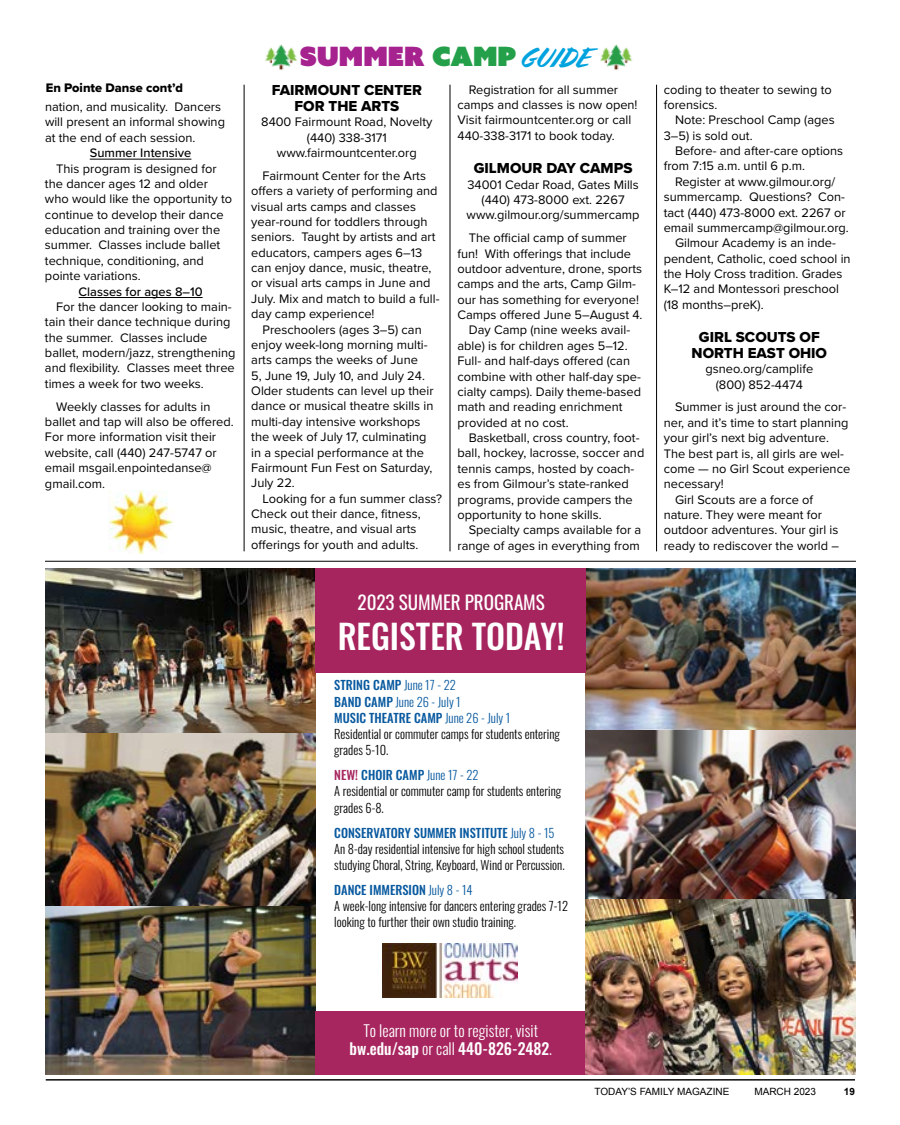
<style>
.page{position:relative;width:900px;height:1125px;background:#fff}
.page>*{position:absolute;margin:0;border:0;box-sizing:border-box;transform-origin:0 0}
.t1{font:500 33.62px "Oswald";color:#fff}
.t2{font:26.62px "Azo Sans Uber";color:#a6228e}
.t3{font:19.12px "Oswald";letter-spacing:-.005em;color:#fff}
.t4{font:300 15.75px/18.8px "Oswald";color:#fff;text-align:center}
.t5{font:15px/15.5px "Proxima Nova Extrabld";color:#000;text-align:center}
.t6{font:12.75px/15.4px "Proxima Nova";color:#000}
.t7{font:500 12.75px "Proxima Nova";color:#000}
.t8{font:12.75px "Proxima Nova Extrabld";color:#000}
.t9{font:300 12.5px/16.2px "Oswald";color:#000}
.t10{font:10px "Arial";color:#000}
.t11{font:700 10px "Arial";color:#000}
.s1{color:#25a04a}
.s2{font-family:"Cortado";font-size:26.75px;color:#00a3de}
.s3{font-weight:500;color:#08599f}
.s4{color:#08599f}
.s5{font-weight:500;color:#a7265f}
.s6{font-weight:500}
</style>
<div class="page">
<hr style="left:46px;top:1080px;width:809px;height:1px;background:#000">
<hr style="left:45px;top:561px;width:811px;height:1px;background:#000">
<img style="left:265px;top:45px;width:33px;height:25px">
<img style="left:600px;top:45px;width:33px;height:25px">
<hr style="left:90px;top:159px;width:101px;height:1px;background:#000">
<hr style="left:79px;top:297px;width:124px;height:1px;background:#000">
<hr style="left:450px;top:85px;width:1px;height:466px;background:#000">
<hr style="left:244px;top:85px;width:1px;height:466px;background:#000">
<hr style="left:656px;top:85px;width:1px;height:466px;background:#000">
<img style="left:46px;top:906px;width:270px;height:169px">
<img style="left:46px;top:568px;width:270px;height:166px">
<img style="left:46px;top:734px;width:270px;height:172px">
<img style="left:586px;top:568px;width:270px;height:163px">
<img style="left:586px;top:731px;width:270px;height:344px">
<div style="left:316px;top:568px;width:270px;height:104px;background:#a6255e"></div>
<div style="left:316px;top:1012px;width:270px;height:63px;background:#a7265f"></div>
<img style="left:382px;top:944px;width:136px;height:54px">
<img style="left:108px;top:491px;width:65px;height:62px">
<svg style="left:144px;top:549px;width:4px;height:4px"></svg>
<p class="t8" style="left:46px;top:79px;width:139px">En Pointe Danse cont’d</p>
<p class="t6" style="left:45px;top:99px;width:182px">nation, and musicality. Dancers will present an informal showing at the end of each session.</p>
<p class="t7" style="left:90px;top:143px;width:103px">Summer Intensive</p>
<p class="t6" style="left:45px;top:160px;width:189px;text-indent:11px">This program is designed for the dancer ages 12 and older who would like the opportunity to continue to develop their dance education and training over the summer. Classes include ballet technique, conditioning, and pointe variations.</p>
<p class="t7" style="left:79px;top:282px;width:126px">Classes for ages 8–10</p>
<p class="t6" style="left:45px;top:298px;width:192px;text-indent:11px">For the dancer looking to main&shy;tain their dance technique during the summer. Classes include ballet, modern/jazz, strengthening and flexibility. Classes meet three times a week for two weeks.</p>
<p class="t6" style="left:45px;top:398px;width:190px;text-indent:11px">Weekly classes for adults in ballet and tap will also be offered.<br>For more information visit their website, call (440) 247-5747 or email msgail.enpointedanse@ gmail.com.</p>
<h2 class="t2" style="left:300px;top:39px;width:292px">SUMMER <span class="s1">CAMP</span> <span class="s2">GUIDE</span></h2>
<p class="t5" style="left:272px;top:82px;width:152px">FAIRMOUNT CENTER<br>FOR THE ARTS</p>
<p class="t6" style="left:261px;top:114px;width:173px;text-align:center">8400 Fairmount Road, Novelty (440) 338-3171 www.fairmountcenter.org</p>
<p class="t6" style="left:251px;top:167px;width:190px;text-indent:11px">Fairmount Center for the Arts offers a variety of performing and visual arts camps and classes year-round for toddlers through seniors. Taught by artists and art educators, campers ages 6–13 can enjoy dance, music, theatre, or visual arts camps in June and<br>July. Mix and match to build a full&shy;day camp experience!</p>
<p class="t6" style="left:251px;top:321px;width:184px;text-indent:11px">Preschoolers (ages 3–5) can enjoy week-long morning multi&shy;arts camps the weeks of June<br>5, June 19, July 10, and July 24.<br>Older students can level up their dance or musical theatre skills in multi-day intensive workshops the week of July 17, culminating in a special performance at the<br>Fairmount Fun Fest on Saturday,<br>July 22.</p>
<p class="t6" style="left:251px;top:490px;width:192px;text-indent:11px">Looking for a fun summer class?<br>Check out their dance, fitness, music, theatre, and visual arts offerings for youth and adults.</p>
<p class="t6" style="left:458px;top:81px;width:182px;text-indent:11px">Registration for all summer camps and classes is now open!<br>Visit fairmountcenter.org or call<br>440-338-3171 to book today.</p>
<p class="t5" style="left:474px;top:160px;width:160px">GILMOUR DAY CAMPS</p>
<p class="t6" style="left:467px;top:176px;width:175px;text-align:center">34001 Cedar Road, Gates Mills (440) 473-8000 ext. 2267 www.gilmour.org/summercamp</p>
<p class="t6" style="left:469px;top:230px;width:160px">The official camp of summer</p>
<p class="t6" style="left:458px;top:245px;width:175px">fun! With offerings that include</p>
<p class="t6" style="left:458px;top:260px;width:186px">outdoor adventure, drone, sports</p>
<p class="t6" style="left:458px;top:276px;width:180px">camps and the arts, Camp Gilm-</p>
<p class="t6" style="left:458px;top:291px;width:183px">our has something for everyone!</p>
<p class="t6" style="left:458px;top:307px;width:187px">Camps offered June 5–August 4.</p>
<p class="t6" style="left:469px;top:322px;width:163px">Day Camp (nine weeks avail-</p>
<p class="t6" style="left:458px;top:337px;width:172px">able) is for children ages 5–12.</p>
<p class="t6" style="left:458px;top:353px;width:174px">Full- and half-days offered (can</p>
<p class="t6" style="left:458px;top:368px;width:185px">combine with other half-day spe-</p>
<p class="t6" style="left:458px;top:383px;width:185px">cialty camps). Daily theme-based</p>
<p class="t6" style="left:458px;top:399px;width:167px">math and reading enrichment</p>
<p class="t6" style="left:458px;top:414px;width:113px">provided at no cost.</p>
<p class="t6" style="left:469px;top:430px;width:172px">Basketball, cross country, foot-</p>
<p class="t6" style="left:458px;top:445px;width:188px">ball, hockey, lacrosse, soccer and</p>
<p class="t6" style="left:458px;top:460px;width:178px">tennis camps, hosted by coach-</p>
<p class="t6" style="left:458px;top:476px;width:173px">es from Gilmour’s state-ranked</p>
<p class="t6" style="left:458px;top:491px;width:177px">programs, provide campers the</p>
<p class="t6" style="left:458px;top:506px;width:146px">opportunity to hone skills.</p>
<p class="t6" style="left:469px;top:522px;width:174px">Specialty camps available for a</p>
<p class="t6" style="left:458px;top:537px;width:184px">range of ages in everything from</p>
<h3 class="t3" style="left:358px;top:585px;width:189px">2023 SUMMER PROGRAMS</h3>
<h1 class="t1" style="left:338px;top:619px;width:229px">REGISTER TODAY!</h1>
<p class="t9" style="left:334px;top:676px;width:227px"><span class="s3">STRING CAMP</span> <span class="s4">June 17 - 22<br></span><span class="s3">BAND CAMP</span> <span class="s4">June 26 - July 1<br></span><span class="s3">MUSIC THEATRE CAMP</span> <span class="s4">June 26 - July 1<br></span>Residential or commuter camps for students entering grades 5-10.</p>
<p class="t9" style="left:334px;top:766px;width:229px"><span class="s5">NEW!</span> <span class="s3">CHOIR CAMP</span> <span class="s4">June 17 - 22<br></span>A residential or commuter camp for students entering grades 6-8.</p>
<p class="t9" style="left:334px;top:823px;width:232px"><span class="s3">CONSERVATORY SUMMER INSTITUTE</span> <span class="s4">July 8 - 15<br></span>An 8-day residential intensive for high school students studying Choral, String, Keyboard, Wind or Percussion.</p>
<p class="t9" style="left:334px;top:880px;width:235px"><span class="s3">DANCE IMMERSION</span> <span class="s4">July 8 - 14<br></span>A week-long intensive for dancers entering grades 7-12 looking to further their own studio training.</p>
<p class="t6" style="left:664px;top:81px;width:170px">coding to theater to sewing to forensics.</p>
<p class="t6" style="left:664px;top:112px;width:172px;text-indent:11px">Note: Preschool Camp (ages<br>3–5) is sold out.</p>
<p class="t6" style="left:664px;top:143px;width:181px;text-indent:11px">Before- and after-care options from 7:15 a.m. until 6 p.m.</p>
<p class="t6" style="left:675px;top:173px;width:162px">Register at www.gilmour.org/</p>
<p class="t6" style="left:664px;top:189px;width:183px">summercamp. Questions? Con-</p>
<p class="t6" style="left:664px;top:204px;width:183px">tact (440) 473-8000 ext. 2267 or</p>
<p class="t6" style="left:664px;top:219px;width:187px">email summercamp@gilmour.org.</p>
<p class="t6" style="left:675px;top:235px;width:162px">Gilmour Academy is an inde-</p>
<p class="t6" style="left:664px;top:250px;width:188px">pendent, Catholic, coed school in</p>
<p class="t6" style="left:664px;top:266px;width:180px">the Holy Cross tradition. Grades</p>
<p class="t6" style="left:664px;top:281px;width:177px">K–12 and Montessori preschool</p>
<p class="t6" style="left:664px;top:296px;width:102px">(18 months–preK).</p>
<p class="t5" style="left:692px;top:329px;width:137px">GIRL SCOUTS OF<br>NORTH EAST OHIO</p>
<p class="t6" style="left:705px;top:361px;width:109px;text-align:center">gsneo.org/camplife (800) 852-4474</p>
<p class="t6" style="left:675px;top:399px;width:173px">Summer is just around the cor-</p>
<p class="t6" style="left:664px;top:414px;width:186px">ner, and it’s time to start planning</p>
<p class="t6" style="left:664px;top:430px;width:167px">your girl’s next big adventure.</p>
<p class="t6" style="left:664px;top:445px;width:182px">The best part is, all girls are wel-</p>
<p class="t6" style="left:664px;top:460px;width:188px">come — no Girl Scout experience</p>
<p class="t6" style="left:664px;top:476px;width:61px">necessary!</p>
<p class="t6" style="left:675px;top:491px;width:140px">Girl Scouts are a force of</p>
<p class="t6" style="left:664px;top:507px;width:160px">nature. They were meant for</p>
<p class="t6" style="left:664px;top:522px;width:176px">outdoor adventures. Your girl is</p>
<p class="t6" style="left:664px;top:537px;width:177px">ready to rediscover the world –</p>
<p class="t4" style="left:350px;top:1019px;width:204px">To learn more or to register, visit <span class="s6">bw.edu/sap</span> or call <span class="s6">440-826-2482</span>.</p>
<p class="t10" style="left:595px;top:1085px;width:136px">TODAY’S FAMILY MAGAZINE</p>
<p class="t10" style="left:754px;top:1085px;width:63px">MARCH 2023</p>
<p class="t11" style="left:844px;top:1085px;width:13px">19</p>
</div>
